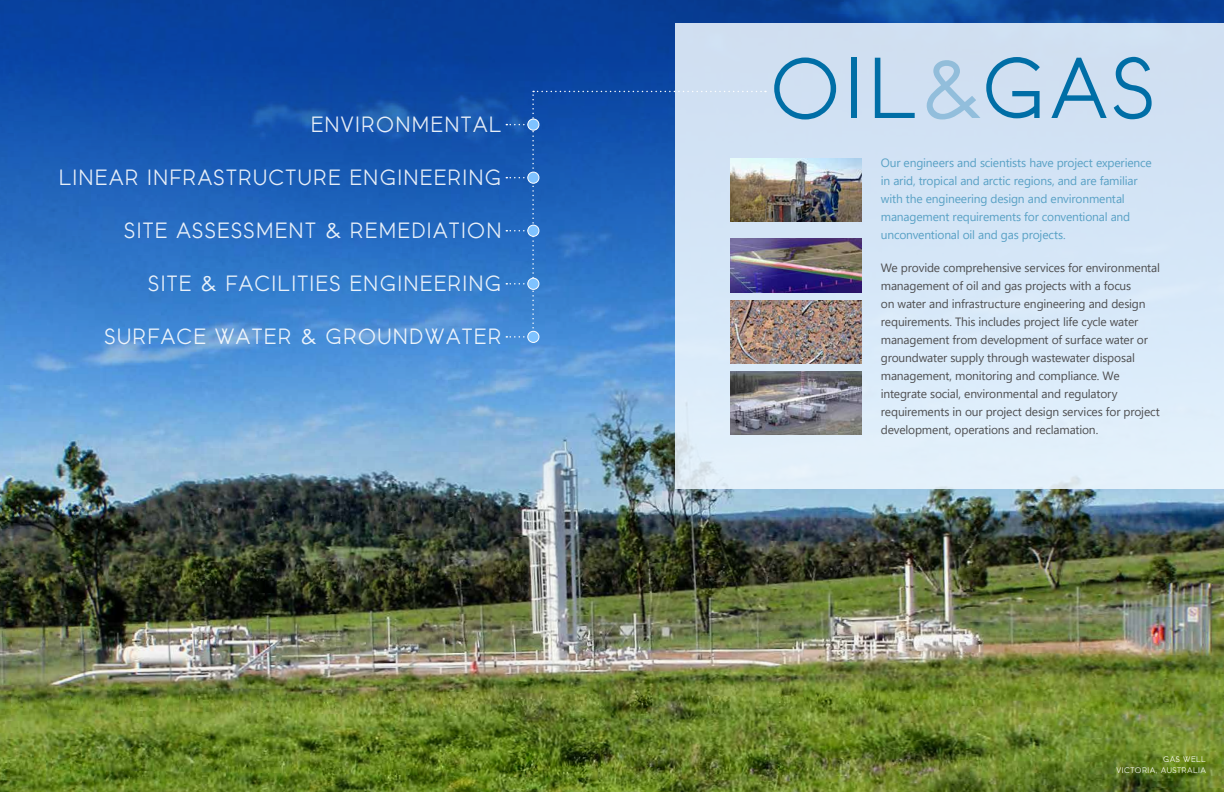
<style>
.page{position:relative;width:1224px;height:792px;background:#fff}
.page>*{position:absolute;margin:0;border:0;box-sizing:border-box;transform-origin:0 0}
.t1{font:94.7px "Wilmina";letter-spacing:.045em;color:#006ea6}
.t2{font:83.5px "Century Gothic";color:#006ea6}
.t3{font:24.3px/53px "Wilmina";letter-spacing:.05em;color:#fff;text-align:right}
.t4{font:12px/18px "Segoe UI";letter-spacing:-.015em;color:#4f4f51}
.t5{font:12px/18px "Segoe UI";letter-spacing:-.015em;color:#59a1c5}
.t6{font:9px/10.8px "Wilmina";letter-spacing:.05em;color:#fff;text-align:right}
.s1{font-family:"Century Gothic";font-size:22px}
</style>
<div class="page">
<img style="left:0;top:526px;width:1224px;height:266px">
<img style="left:0;top:0;width:1224px;height:526px">
<div style="left:675px;top:23px;width:549px;height:465px;background:linear-gradient(to right,#d7e5f4,#d7e7f7)"></div>
<div style="left:528px;top:331px;width:11px;height:11px;background:#7ec2ff;border-radius:50%"></div>
<div style="left:527px;top:331px;width:12px;height:12px;border:1px solid #fff;border-radius:50%"></div>
<svg style="left:506px;top:91px;width:260px;height:247px;background:#578cce"></svg>
<div style="left:528px;top:119px;width:11px;height:11px;background:#7ec2ff;border-radius:50%"></div>
<div style="left:527px;top:119px;width:12px;height:12px;border:1px solid #fff;border-radius:50%"></div>
<img style="left:731px;top:159px;width:130px;height:63px">
<img style="left:731px;top:239px;width:130px;height:53px">
<img style="left:731px;top:300px;width:130px;height:63px">
<img style="left:731px;top:371px;width:130px;height:63px">
<h3 class="t3" style="left:311px;top:99px;width:192px">ENVIRONMENTAL</h3>
<h3 class="t3" style="left:59px;top:152px;width:445px">LINEAR INFRASTRUCTURE ENGINEERING<br>SITE ASSESSMENT <span class="s1">&amp;</span> REMEDIATION<br>SITE <span class="s1">&amp;</span> FACILITIES ENGINEERING<br>SURFACE WATER <span class="s1">&amp;</span> GROUNDWATER</h3>
<h1 class="t1" style="left:770px;top:27px;width:387px">OIL GAS</h1>
<h2 class="t2" style="left:919px;top:29px;width:65px">&amp;</h2>
<p class="t5" style="left:881px;top:153px;width:272px">Our engineers and scientists have project experience in arid, tropical and arctic regions, and are familiar with the engineering design and environmental management requirements for conventional and unconventional oil and gas projects.</p>
<p class="t4" style="left:881px;top:258px;width:281px">We provide comprehensive services for environmental management of oil and gas projects with a focus<br>on water and infrastructure engineering and design requirements. This includes project life cycle water management from development of surface water or groundwater supply through wastewater disposal management, monitoring and compliance. We integrate social, environmental and regulatory requirements in our project design services for project development, operations and reclamation.</p>
<p class="t6" style="left:1117px;top:754px;width:91px">GAS WELL<br>VICTORIA, AUSTRALIA</p>
</div>
